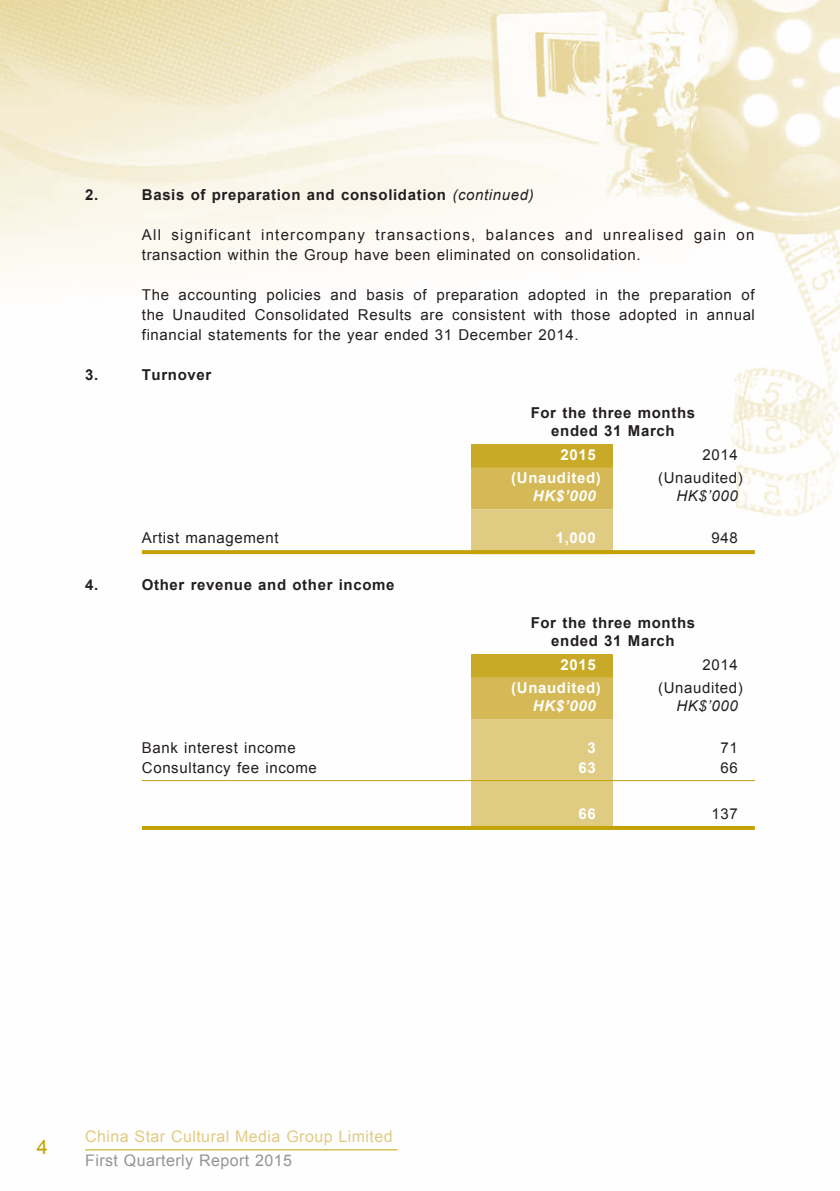
<style>
.page{position:relative;width:840px;height:1191px;background:#fff}
.page>*{position:absolute;margin:0;border:0;box-sizing:border-box;transform-origin:0 0}
.t1{font:20px "Arial";color:#c2a205}
.t2{font:16px "Arial";letter-spacing:.03em;color:#e0cb82}
.t3{font:16px "Arial";letter-spacing:.03em;color:#939598}
.t4{font:15px/20px "Arial";letter-spacing:.04em;color:#231f20;text-align:justify}
.t5{font:700 15px/18px "Arial";letter-spacing:.04em;color:#231f20;text-align:center}
.t6{font:15px/20px "Arial";letter-spacing:.085em;color:#231f20}
.t7{font:700 15px "Arial";letter-spacing:.04em;color:#fff}
.t8{font:italic 700 15px "Arial";letter-spacing:.04em;color:#fff}
.t9{font:italic 15px "Arial";letter-spacing:.04em;color:#231f20}
.s1{font-weight:400;font-style:italic}
</style>
<div class="page">
<img style="left:0;top:0;width:839px;height:1151px">
<hr style="left:85px;top:1149px;width:312px;height:1px;background:#c2a205">
<div style="left:471px;top:444px;width:141px;height:23px;background:#c9aa26"></div>
<svg style="left:471px;top:467px;width:141px;height:83px;background:#dac16c"></svg>
<svg style="left:142px;top:550px;width:329px;height:4px"></svg>
<svg style="left:471px;top:550px;width:141px;height:4px"></svg>
<svg style="left:612px;top:550px;width:142px;height:4px"></svg>
<div style="left:471px;top:653px;width:141px;height:24px;background:#c9aa26"></div>
<svg style="left:471px;top:677px;width:141px;height:149px;background:#dcc575"></svg>
<hr style="left:142px;top:780px;width:329px;height:1px;background:#c2a205">
<hr style="left:471px;top:780px;width:141px;height:1px;background:#c2a205">
<hr style="left:612px;top:780px;width:142px;height:1px;background:#c2a205">
<hr style="left:142px;top:826px;width:329px;height:4px;background:#c2a205">
<hr style="left:471px;top:826px;width:141px;height:4px;background:#c2a205">
<hr style="left:612px;top:826px;width:142px;height:4px;background:#c2a205">
<p class="t5" style="left:85px;top:186px;width:15px">2.</p>
<p class="t5" style="left:142px;top:186px;width:393px">Basis of preparation and consolidation <span class="s1">(continued)</span></p>
<p class="t6" style="left:142px;top:225px;width:613px">All significant intercompany transactions, balances and unrealised gain on transaction within the Group have been eliminated on consolidation.</p>
<p class="t4" style="left:142px;top:285px;width:614px">The accounting policies and basis of preparation adopted in the preparation of the Unaudited Consolidated Results are consistent with those adopted in annual financial statements for the year ended 31 December 2014.</p>
<p class="t5" style="left:85px;top:366px;width:15px">3.</p>
<p class="t5" style="left:142px;top:366px;width:71px">Turnover</p>
<p class="t5" style="left:530px;top:404px;width:166px">For the three months ended 31 March</p>
<p class="t7" style="left:560px;top:444px;width:37px">2015</p>
<p class="t4" style="left:702px;top:445px;width:37px">2014</p>
<p class="t7" style="left:511px;top:468px;width:91px">(Unaudited)</p>
<p class="t4" style="left:657px;top:468px;width:86px">(Unaudited)</p>
<p class="t8" style="left:532px;top:486px;width:64px">HK$’000</p>
<p class="t9" style="left:676px;top:486px;width:63px">HK$’000</p>
<p class="t4" style="left:142px;top:528px;width:138px">Artist management</p>
<p class="t7" style="left:555px;top:528px;width:42px">1,000</p>
<p class="t4" style="left:711px;top:528px;width:28px">948</p>
<p class="t5" style="left:85px;top:576px;width:15px">4.</p>
<p class="t5" style="left:142px;top:576px;width:254px">Other revenue and other income</p>
<p class="t5" style="left:530px;top:614px;width:166px">For the three months ended 31 March</p>
<p class="t7" style="left:560px;top:654px;width:37px">2015</p>
<p class="t4" style="left:702px;top:654px;width:37px">2014</p>
<p class="t7" style="left:511px;top:678px;width:91px">(Unaudited)</p>
<p class="t4" style="left:657px;top:678px;width:86px">(Unaudited)</p>
<p class="t8" style="left:532px;top:696px;width:64px">HK$’000</p>
<p class="t9" style="left:676px;top:696px;width:63px">HK$’000</p>
<p class="t4" style="left:142px;top:738px;width:155px">Bank interest income</p>
<p class="t7" style="left:587px;top:737px;width:10px">3</p>
<p class="t4" style="left:720px;top:738px;width:19px">71</p>
<p class="t4" style="left:142px;top:758px;width:176px">Consultancy fee income</p>
<p class="t7" style="left:578px;top:757px;width:19px">63</p>
<p class="t4" style="left:720px;top:758px;width:19px">66</p>
<p class="t7" style="left:578px;top:803px;width:19px">66</p>
<p class="t4" style="left:711px;top:804px;width:28px">137</p>
<h1 class="t1" style="left:37px;top:1134px;width:13px">4</h1>
<p class="t2" style="left:85px;top:1126px;width:309px">China Star Cultural Media Group Limited</p>
<p class="t3" style="left:85px;top:1150px;width:208px">First Quarterly Report 2015</p>
</div>
